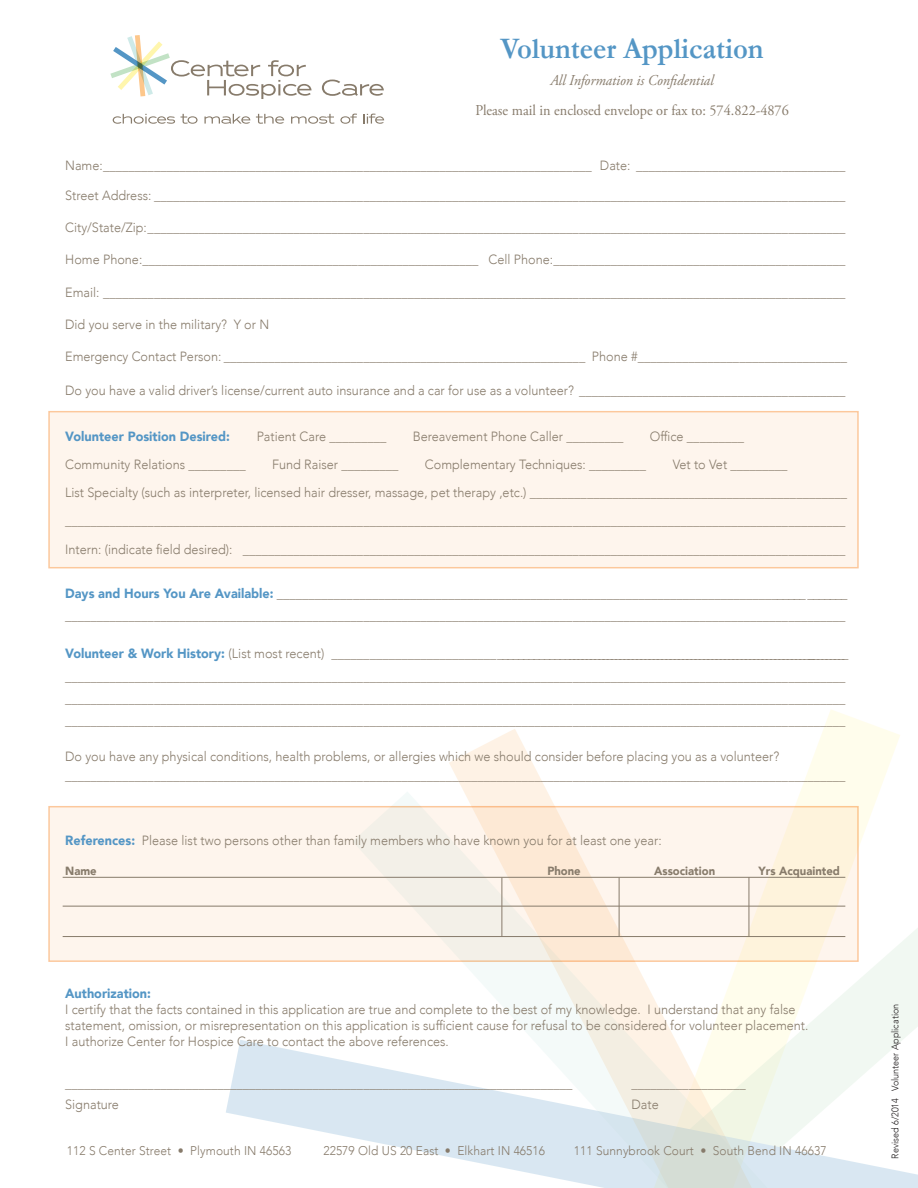
<style>
.page{position:relative;width:918px;height:1188px;background:#fff}
.page>*{position:absolute;margin:0;border:0;box-sizing:border-box;transform-origin:0 0}
.t1{font:700 30px "Garamond";color:#5496c5;scale:.95 1}
.t2{font:15px "Adobe Garamond Pro";color:#877b6b;scale:.95 1}
.t3{font:italic 15px "Adobe Garamond Pro";color:#877b6b;scale:.95 1}
.t4{font:300 13.35px/16px "Avenir";color:#877b6b;scale:.95 1}
.t5{font:900 13.35px "Avenir";color:#5496c5;scale:.95 1}
.t6{font:300 12.6px "Avenir";letter-spacing:.005em;color:#877b6b;scale:.95 1}
.t7{font:900 11.85px "Avenir";color:#877b6b;scale:.95 1}
.t8{font:300 9.6px "Avenir";color:#231f20;scale:.94 1}
.s1{font-weight:900;color:#5496c5}
</style>
<div class="page">
<div style="left:48px;top:806px;width:811px;height:156px;background:#fef5ed;border:1px solid #fcc89c"></div>
<svg style="left:226px;top:1040px;width:126px;height:98px;fill:#d9e7f2"></svg>
<svg style="left:352px;top:791px;width:566px;height:397px"></svg>
<svg style="left:500px;top:710px;width:400px;height:478px"></svg>
<div style="left:48px;top:411px;width:811px;height:157px;background:#fef5ed;border:1px solid #fcc89c"></div>
<svg style="left:322px;top:80px;width:62px;height:16px"></svg>
<svg style="left:113px;top:114px;width:85px;height:10px"></svg>
<svg style="left:204px;top:114px;width:46px;height:10px"></svg>
<svg style="left:256px;top:114px;width:28px;height:10px"></svg>
<svg style="left:291px;top:114px;width:43px;height:10px"></svg>
<svg style="left:340px;top:114px;width:17px;height:10px"></svg>
<svg style="left:363px;top:114px;width:21px;height:10px"></svg>
<svg style="left:110px;top:35px;width:202px;height:64px"></svg>
<hr style="left:63px;top:936px;width:782px;height:1px;background:#877b6b">
<hr style="left:502px;top:877px;width:1px;height:60px;background:#877b6b">
<hr style="left:619px;top:878px;width:1px;height:59px;background:#877b6b">
<hr style="left:749px;top:877px;width:1px;height:59px;background:#877b6b">
<hr style="left:63px;top:877px;width:782px;height:1px;background:#877b6b">
<hr style="left:63px;top:906px;width:782px;height:1px;background:#877b6b">
<p class="t1" style="left:501px;top:31px;width:278px">Volunteer Application</p>
<p class="t3" style="left:550px;top:72px;width:173px">All Information is Confidential</p>
<p class="t2" style="left:475px;top:102px;width:332px">Please mail in enclosed envelope or fax to: 574.822-4876</p>
<p class="t4" style="left:65px;top:157px;width:823px">Name:_____________________________________________________________________________ Date: _________________________________</p>
<p class="t4" style="left:65px;top:187px;width:823px">Street Address: _____________________________________________________________________________________________________________</p>
<p class="t4" style="left:65px;top:219px;width:823px">City/State/Zip:______________________________________________________________________________________________________________</p>
<p class="t4" style="left:65px;top:252px;width:823px">Home Phone:_____________________________________________________ Cell Phone:______________________________________________</p>
<p class="t4" style="left:65px;top:284px;width:823px">Email: _____________________________________________________________________________________________________________________</p>
<p class="t4" style="left:65px;top:316px;width:216px">Did you serve in the military? Y or N</p>
<p class="t4" style="left:65px;top:349px;width:825px">Emergency Contact Person: _________________________________________________________ Phone #_________________________________</p>
<p class="t4" style="left:65px;top:383px;width:823px">Do you have a valid driver’s license/current auto insurance and a car for use as a volunteer? __________________________________________</p>
<p class="t5" style="left:65px;top:425px;width:175px">Volunteer Position Desired:</p>
<p class="t4" style="left:257px;top:429px;width:138px">Patient Care _________</p>
<p class="t4" style="left:413px;top:429px;width:223px">Bereavement Phone Caller _________</p>
<p class="t4" style="left:650px;top:429px;width:101px">Office _________</p>
<p class="t4" style="left:65px;top:456px;width:192px">Community Relations _________</p>
<p class="t4" style="left:272px;top:456px;width:135px">Fund Raiser _________</p>
<p class="t4" style="left:425px;top:456px;width:235px">Complementary Techniques: _________</p>
<p class="t4" style="left:673px;top:456px;width:123px">Vet to Vet _________</p>
<p class="t4" style="left:65px;top:484px;width:825px">List Specialty (such as interpreter, licensed hair dresser, massage, pet therapy ,etc.) __________________________________________________</p>
<p class="t4" style="left:65px;top:512px;width:823px">___________________________________________________________________________________________________________________________</p>
<p class="t4" style="left:65px;top:542px;width:823px">Intern: (indicate field desired): _______________________________________________________________________________________________</p>
<p class="t4" style="left:65px;top:586px;width:825px"><span class="s1">Days and Hours You Are Available:</span> ____________________________________________________________________________________ _______</p>
<p class="t4" style="left:65px;top:607px;width:823px">___________________________________________________________________________________________________________________________</p>
<p class="t4" style="left:65px;top:646px;width:826px"><span class="s1">Volunteer &amp; Work History:</span> (List most recent) __________________________________________________________________________________________________________</p>
<p class="t4" style="left:65px;top:668px;width:823px">___________________________________________________________________________________________________________________________</p>
<p class="t4" style="left:65px;top:690px;width:823px">___________________________________________________________________________________________________________________________</p>
<p class="t4" style="left:65px;top:712px;width:823px">___________________________________________________________________________________________________________________________</p>
<p class="t4" style="left:65px;top:747px;width:823px;line-height:19.4px">Do you have any physical conditions, health problems, or allergies which we should consider before placing you as a volunteer? ___________________________________________________________________________________________________________________________</p>
<p class="t4" style="left:65px;top:832px;width:629px"><span class="s1">References:</span> Please list two persons other than family members who have known you for at least one year:</p>
<p class="t7" style="left:65px;top:861px;width:35px">Name</p>
<p class="t7" style="left:547px;top:861px;width:37px">Phone</p>
<p class="t7" style="left:654px;top:861px;width:66px">Association</p>
<p class="t7" style="left:759px;top:861px;width:87px">Yrs Acquainted</p>
<p class="t5" style="left:65px;top:982px;width:92px">Authorization:</p>
<p class="t4" style="left:65px;top:1002px;width:784px">I certify that the facts contained in this application are true and complete to the best of my knowledge. I understand that any false statement, omission, or misrepresentation on this application is sufficient cause for refusal to be considered for volunteer placement.<br>I authorize Center for Hospice Care to contact the above references.</p>
<p class="t4" style="left:65px;top:1075px;width:536px">________________________________________________________________________________</p>
<p class="t4" style="left:632px;top:1075px;width:122px">__________________</p>
<p class="t4" style="left:65px;top:1096px;width:58px">Signature</p>
<p class="t4" style="left:632px;top:1096px;width:30px">Date</p>
<p class="t6" style="left:67px;top:1143px;width:238px">112 S Center Street • Plymouth IN 46563</p>
<p class="t6" style="left:323px;top:1143px;width:235px">22579 Old US 20 East • Elkhart IN 46516</p>
<p class="t6" style="left:574px;top:1143px;width:267px">111 Sunnybrook Court • South Bend IN 46637</p>
<p class="t8" style="left:890px;top:1159px;width:166px;rotate:-90deg">Revised 6/2014 Volunteer Application</p>
</div>
